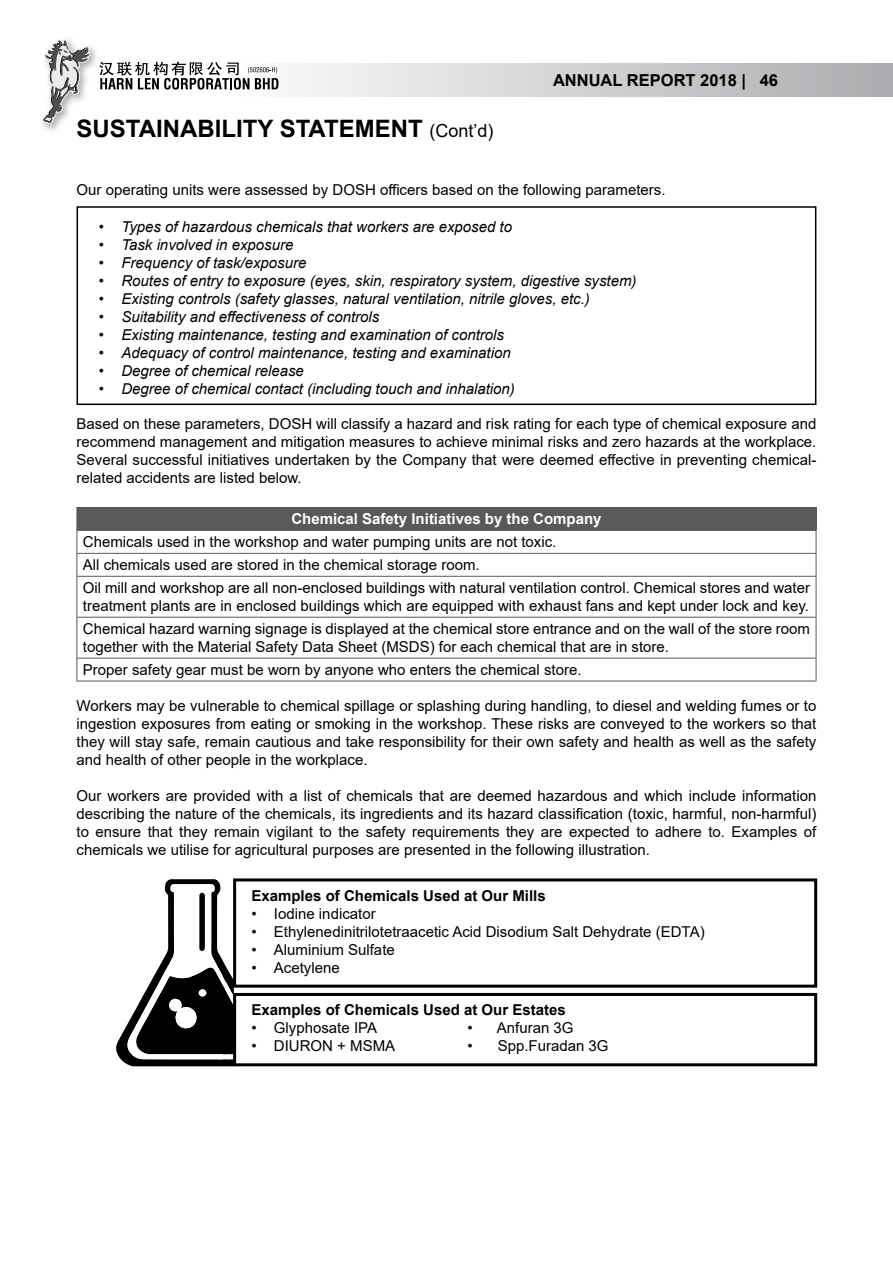
<style>
.page{position:relative;width:893px;height:1263px;background:#fff}
.page>*{position:absolute;margin:0;border:0;box-sizing:border-box;transform-origin:0 0}
.t1{font:700 24px "Arial";color:#000}
.t2{font:700 16.5px "Arial";color:#000}
.t3{font:15px/18px "Arial";color:#000;text-align:justify}
.t4{font:italic 15px "Arial";color:#000}
.t5{font:700 15px "Arial";color:#000}
.t6{font:700 15px "Arial";color:#fff}
.s1{font-weight:400;font-size:18px}
</style>
<div class="page">
<div style="left:236px;top:63px;width:657px;height:33px;background:linear-gradient(to right,#fcfcfc,#aaacaf)"></div>
<img style="left:42px;top:46px;width:54px;height:85px">
<svg style="left:42px;top:39px;width:49px;height:85px"></svg>
<svg style="left:99px;top:62px;width:179px;height:28px"></svg>
<div style="left:77px;top:507px;width:739px;height:23px;background:#58595b"></div>
<hr style="left:77px;top:553px;width:739px;height:1px;background:#58595b">
<hr style="left:77px;top:576px;width:739px;height:1px;background:#58595b">
<hr style="left:77px;top:577px;width:1px;height:40px;background:#58595b">
<hr style="left:816px;top:577px;width:1px;height:40px;background:#58595b">
<hr style="left:77px;top:617px;width:739px;height:1px;background:#58595b">
<hr style="left:77px;top:618px;width:1px;height:40px;background:#58595b">
<hr style="left:816px;top:618px;width:1px;height:40px;background:#58595b">
<hr style="left:77px;top:658px;width:739px;height:1px;background:#58595b">
<svg style="left:77px;top:658px;width:1px;height:23px"></svg>
<svg style="left:816px;top:658px;width:1px;height:23px"></svg>
<hr style="left:77px;top:681px;width:739px;height:1px;background:#58595b">
<svg style="left:77px;top:531px;width:1px;height:45px"></svg>
<svg style="left:816px;top:508px;width:1px;height:68px"></svg>
<hr style="left:77px;top:530px;width:739px;height:1px;background:#58595b">
<svg style="left:116px;top:879px;width:118px;height:187px"></svg>
<div style="left:77px;top:206px;width:739px;height:199px;border:2px solid #000"></div>
<div style="left:233px;top:878px;width:584px;height:110px;border:3px solid #000"></div>
<div style="left:233px;top:993px;width:584px;height:73px;border:3px solid #000"></div>
<h1 class="t1" style="left:77px;top:111px;width:418px">SUSTAINABILITY STATEMENT <span class="s1">(Cont’d)</span></h1>
<p class="t2" style="left:553px;top:68px;width:227px">ANNUAL REPORT 2018 | 46</p>
<p class="t3" style="left:77px;top:181px;width:591px">Our operating units were assessed by DOSH officers based on the following parameters.</p>
<p class="t4" style="left:99px;top:217px;width:415px">• Types of hazardous chemicals that workers are exposed to</p>
<p class="t4" style="left:99px;top:235px;width:196px">• Task involved in exposure</p>
<p class="t4" style="left:99px;top:253px;width:209px">• Frequency of task/exposure</p>
<p class="t4" style="left:99px;top:271px;width:539px">• Routes of entry to exposure (eyes, skin, respiratory system, digestive system)</p>
<p class="t4" style="left:99px;top:289px;width:493px">• Existing controls (safety glasses, natural ventilation, nitrile gloves, etc.)</p>
<p class="t4" style="left:99px;top:307px;width:282px">• Suitability and effectiveness of controls</p>
<p class="t4" style="left:99px;top:325px;width:407px">• Existing maintenance, testing and examination of controls</p>
<p class="t4" style="left:99px;top:343px;width:413px">• Adequacy of control maintenance, testing and examination</p>
<p class="t4" style="left:99px;top:361px;width:207px">• Degree of chemical release</p>
<p class="t4" style="left:99px;top:379px;width:418px">• Degree of chemical contact (including touch and inhalation)</p>
<p class="t3" style="left:77px;top:415px;width:741px">Based on these parameters, DOSH will classify a hazard and risk rating for each type of chemical exposure and recommend management and mitigation measures to achieve minimal risks and zero hazards at the workplace.<br>Several successful initiatives undertaken by the Company that were deemed effective in preventing chemical&shy;related accidents are listed below.</p>
<p class="t6" style="left:291px;top:509px;width:312px">Chemical Safety Initiatives by the Company</p>
<p class="t3" style="left:83px;top:530px;width:729px;line-height:23px;text-align:left">Chemicals used in the workshop and water pumping units are not toxic.<br>All chemicals used are stored in the chemical storage room.<br>Oil mill and workshop are all non-enclosed buildings with natural ventilation control. Chemical stores and water</p>
<p class="t3" style="left:83px;top:594px;width:729px;line-height:23px">treatment plants are in enclosed buildings which are equipped with exhaust fans and kept under lock and key.<br>Chemical hazard warning signage is displayed at the chemical store entrance and on the wall of the store room</p>
<p class="t3" style="left:83px;top:635px;width:588px;line-height:23px">together with the Material Safety Data Sheet (MSDS) for each chemical that are in store.<br>Proper safety gear must be worn by anyone who enters the chemical store.</p>
<p class="t3" style="left:77px;top:697px;width:741px">Workers may be vulnerable to chemical spillage or splashing during handling, to diesel and welding fumes or to ingestion exposures from eating or smoking in the workshop. These risks are conveyed to the workers so that they will stay safe, remain cautious and take responsibility for their own safety and health as well as the safety and health of other people in the workplace.</p>
<p class="t3" style="left:77px;top:787px;width:741px">Our workers are provided with a list of chemicals that are deemed hazardous and which include information describing the nature of the chemicals, its ingredients and its hazard classification (toxic, harmful, non-harmful) to ensure that they remain vigilant to the safety requirements they are expected to adhere to. Examples of chemicals we utilise for agricultural purposes are presented in the following illustration.</p>
<p class="t5" style="left:251px;top:885px;width:296px">Examples of Chemicals Used at Our Mills</p>
<p class="t3" style="left:251px;top:904px;width:126px">• Iodine indicator</p>
<p class="t3" style="left:251px;top:922px;width:455px">• Ethylenedinitrilotetraacetic Acid Disodium Salt Dehydrate (EDTA)</p>
<p class="t3" style="left:251px;top:940px;width:145px">• Aluminium Sulfate</p>
<p class="t3" style="left:251px;top:958px;width:90px">• Acetylene</p>
<p class="t5" style="left:251px;top:999px;width:316px">Examples of Chemicals Used at Our Estates</p>
<p class="t3" style="left:251px;top:1019px;width:127px">• Glyphosate IPA</p>
<p class="t3" style="left:467px;top:1019px;width:108px">• Anfuran 3G</p>
<p class="t3" style="left:251px;top:1037px;width:145px">• DIURON + MSMA</p>
<p class="t3" style="left:467px;top:1037px;width:143px">• Spp.Furadan 3G</p>
</div>
